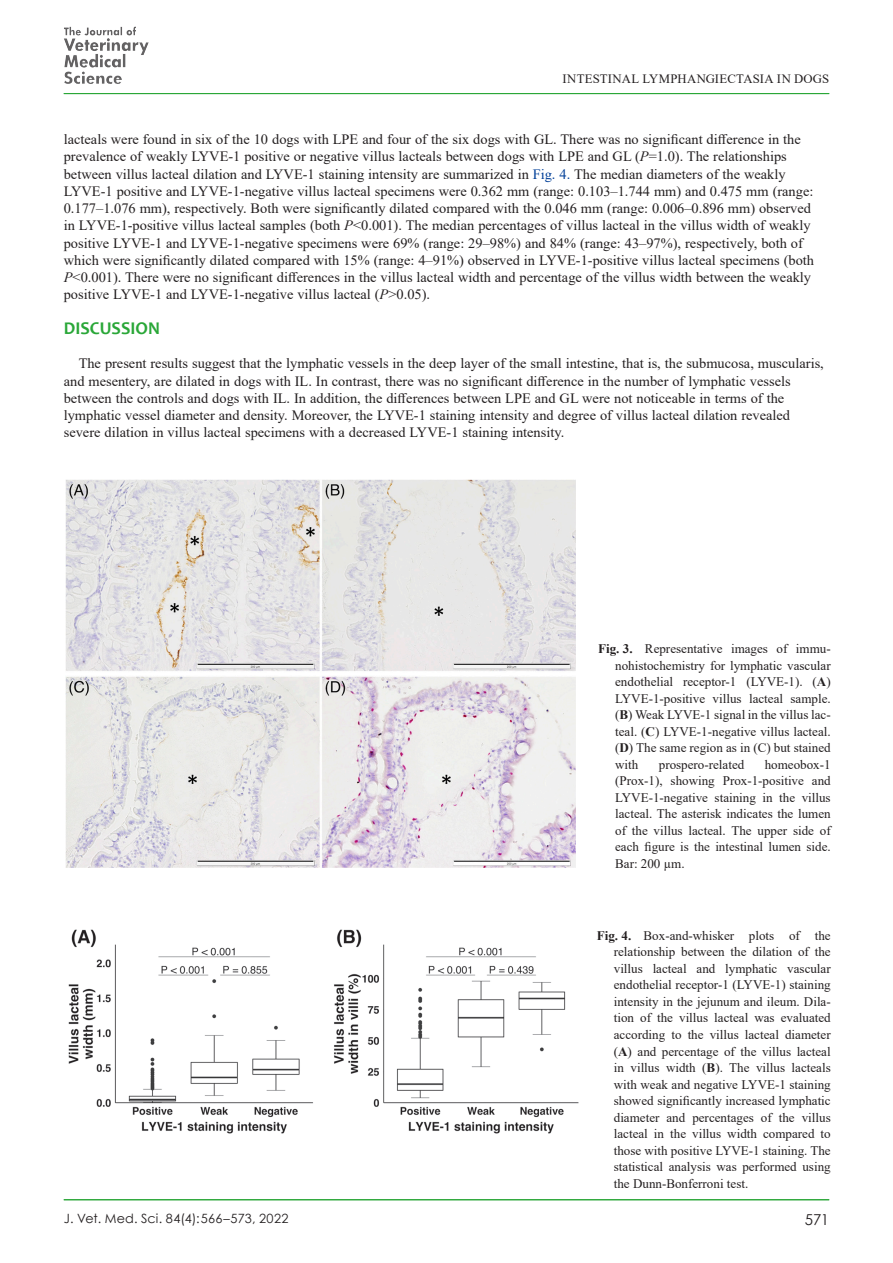
<style>
.page{position:relative;width:893px;height:1263px;background:#fff}
.page>*{position:absolute;margin:0;border:0;box-sizing:border-box;transform-origin:0 0}
.Head_1{font:700 18px "Candara";color:#2aa738}
.t1{font:15px "Century Gothic";color:#231f20}
.Paragraph{font:14.25px/17.2px "Times New Roman";color:#231f20}
.Fig_Caption{font:13.05px/16.5px "Times New Roman";color:#231f20;text-align:justify}
.t2{font:12.75px "Times New Roman";letter-spacing:.015em;color:#231f20}
.t3{font:12.75px "Century Gothic";letter-spacing:.015em;color:#231f20}
.s1{font-style:italic}
.s2{color:#003f98}
.s3{font-weight:700}
</style>
<div class="page">
<img style="left:64px;top:27px;width:74px;height:24px">
<hr style="left:64px;top:93px;width:765px;height:1px;background:#2aa738">
<hr style="left:64px;top:1199px;width:765px;height:1px;background:#2aa738">
<img style="left:65px;top:479px;width:510px;height:388px">
<img style="left:68px;top:929px;width:511px;height:204px">
<p class="t2" style="left:562px;top:70px;width:268px">INTESTINAL LYMPHANGIECTASIA IN DOGS</p>
<p class="Paragraph" style="left:64px;top:130px;width:752px">lacteals were found in six of the 10 dogs with LPE and four of the six dogs with GL. There was no significant difference in the prevalence of weakly LYVE-1 positive or negative villus lacteals between dogs with LPE and GL (<span class="s1">P</span>=1.0). The relationships between villus lacteal dilation and LYVE-1 staining intensity are summarized in <span class="s2">Fig. 4.</span> The median diameters of the weakly LYVE-1 positive and LYVE-1-negative villus lacteal specimens were 0.362 mm (range: 0.103–1.744 mm) and 0.475 mm (range:<br>0.177–1.076 mm), respectively. Both were significantly dilated compared with the 0.046 mm (range: 0.006–0.896 mm) observed in LYVE-1-positive villus lacteal samples (both <span class="s1">P</span>&lt;0.001). The median percentages of villus lacteal in the villus width of weakly positive LYVE-1 and LYVE-1-negative specimens were 69% (range: 29–98%) and 84% (range: 43–97%), respectively, both of which were significantly dilated compared with 15% (range: 4–91%) observed in LYVE-1-positive villus lacteal specimens (both <span class="s1">P</span>&lt;0.001). There were no significant differences in the villus lacteal width and percentage of the villus width between the weakly positive LYVE-1 and LYVE-1-negative villus lacteal (<span class="s1">P</span>&gt;0.05).</p>
<p class="Head_1" style="left:64px;top:317px;width:98px">DISCUSSION</p>
<p class="Paragraph" style="left:64px;top:354px;width:762px;text-indent:15px">The present results suggest that the lymphatic vessels in the deep layer of the small intestine, that is, the submucosa, muscularis, and mesentery, are dilated in dogs with IL. In contrast, there was no significant difference in the number of lymphatic vessels between the controls and dogs with IL. In addition, the differences between LPE and GL were not noticeable in terms of the lymphatic vessel diameter and density. Moreover, the LYVE-1 staining intensity and degree of villus lacteal dilation revealed severe dilation in villus lacteal specimens with a decreased LYVE-1 staining intensity.</p>
<p class="Fig_Caption" style="left:615px;top:640px;width:217px;text-indent:-17px"><span class="s3">Fig. 3.</span> Representative images of immu&shy;nohistochemistry for lymphatic vascular endothelial receptor-1 (LYVE-1). (<span class="s3">A</span>)<br>LYVE-1-positive villus lacteal sample. (<span class="s3">B</span>) Weak LYVE-1 signal in the villus lac&shy;teal. (<span class="s3">C</span>) LYVE-1-negative villus lacteal. (<span class="s3">D</span>) The same region as in (C) but stained with</p>
<p class="Fig_Caption" style="left:615px;top:755px;width:217px;text-indent:150px">homeobox-1 (Prox-1), showing Prox-1-positive and LYVE-1-negative staining in the villus lacteal. The asterisk indicates the lumen of the villus lacteal. The upper side of each figure is the intestinal lumen side.<br>Bar: 200 µm.</p>
<p class="Fig_Caption" style="left:659px;top:755px;width:87px">prospero-related</p>
<p class="Fig_Caption" style="left:614px;top:927px;width:218px;text-indent:-17px"><span class="s3">Fig. 4.</span> Box-and-whisker plots of the relationship between the dilation of the villus lacteal and lymphatic vascular endothelial receptor-1 (LYVE-1) staining intensity in the jejunum and ileum. Dila&shy;tion of the villus lacteal was evaluated according to the villus lacteal diameter (<span class="s3">A</span>) and percentage of the villus lacteal in villus width (<span class="s3">B</span>). The villus lacteals with weak and negative LYVE-1 staining showed significantly increased lymphatic diameter and percentages of the villus lacteal in the villus width compared to those with positive LYVE-1 staining. The statistical analysis was performed using the Dunn-Bonferroni test.</p>
<p class="t3" style="left:64px;top:1209px;width:226px">J. Vet. Med. Sci. 84(4):566–573, 2022</p>
<p class="t1" style="left:805px;top:1209px;width:26px">571</p>
</div>
